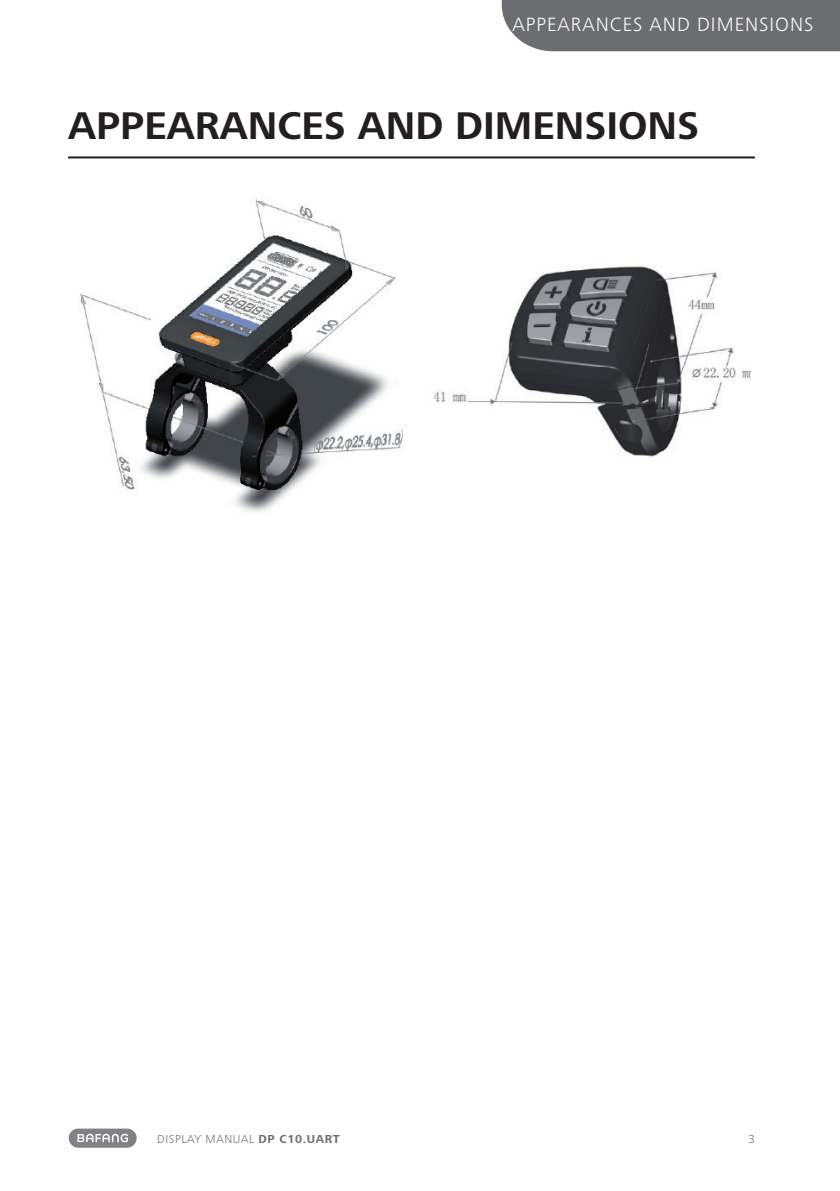
<style>
.page{position:relative;width:840px;height:1191px;background:#fff}
.page>*{position:absolute;margin:0;border:0;box-sizing:border-box;transform-origin:0 0}
.t1{font:700 40px "Frutiger Next Pro";color:#231f20}
.t2{font:300 20px "Frutiger Next Pro";letter-spacing:.05em;color:#fff}
.t3{font:300 12px "Frutiger Next Pro";letter-spacing:.05em;color:#6c6d70}
.s1{font-weight:700}
</style>
<div class="page">
<div style="left:501px;top:0;width:338px;height:51px;background:#6c6d70"></div>
<div style="left:69px;top:1128px;width:68px;height:19px;background:#808285;border-radius:10px"></div>
<svg style="left:77px;top:1133px;width:51px;height:9px"></svg>
<hr style="left:68px;top:156px;width:686px;height:2px;background:#231f20">
<img style="left:80px;top:199px;width:669px;height:314px">
<h2 class="t2" style="left:512px;top:13px;width:302px">APPEARANCES AND DIMENSIONS</h2>
<h1 class="t1" style="left:68px;top:103px;width:632px">APPEARANCES AND DIMENSIONS</h1>
<p class="t3" style="left:157px;top:1132px;width:184px">DISPLAY MANUAL <span class="s1">DP C10.UART</span></p>
<p class="t3" style="left:748px;top:1132px;width:8px">3</p>
</div>
